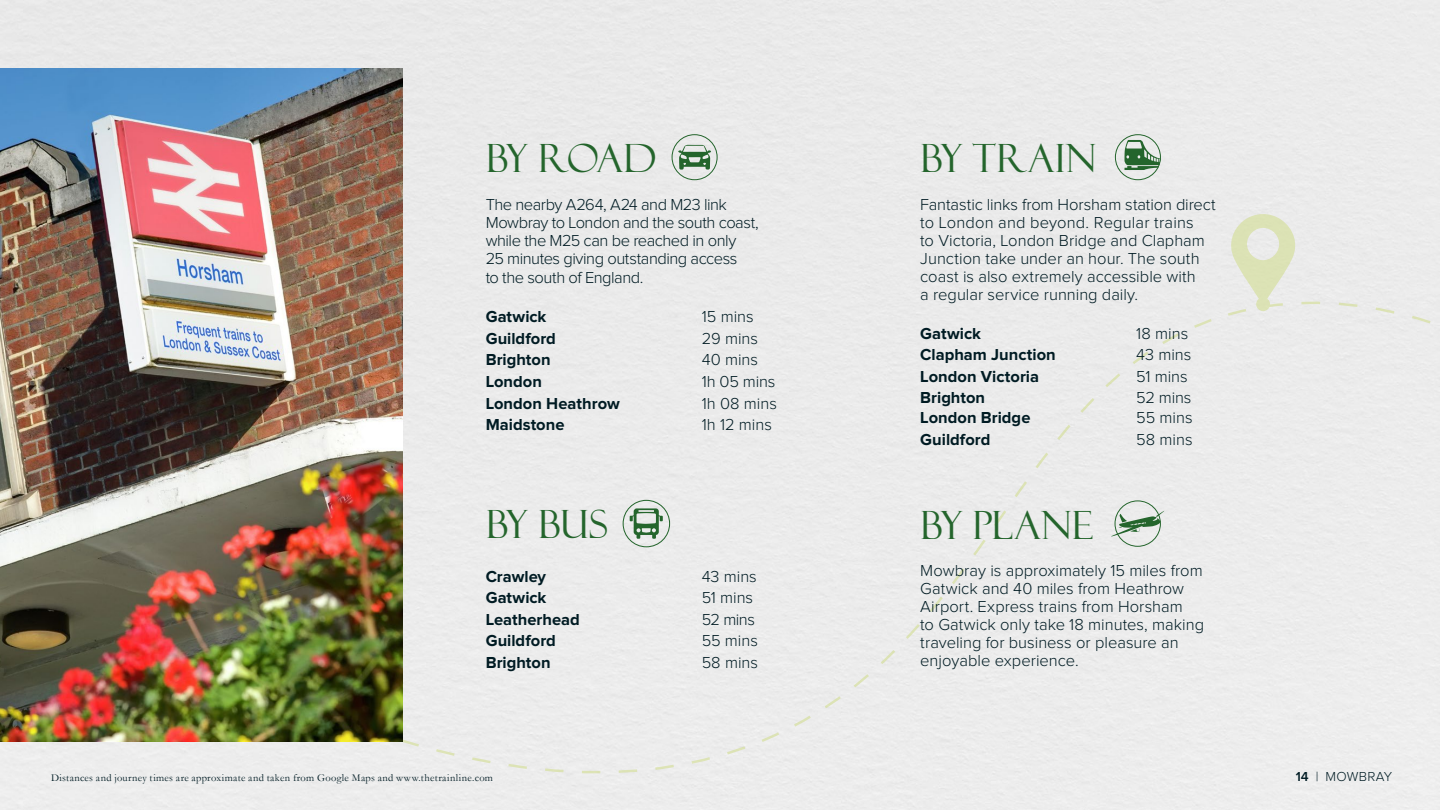
<style>
.page{position:relative;width:1440px;height:810px;background:#eaeaea}
.page>*{position:absolute;margin:0;border:0;box-sizing:border-box;transform-origin:0 0}
.t1{font:39px "Felix Titling MT Std";letter-spacing:-.01em;color:#24652c}
.t2{font:300 16.5px/18px "Proxima Nova";color:#001b23}
.t3{font:700 16.5px "Proxima Nova";color:#001b23}
.t4{font:300 16.5px/18px "Proxima Nova";letter-spacing:-.03em;color:#001b23}
.t5{font:300 13.5px "Proxima Nova";letter-spacing:.02em;color:#001b23}
.t6{font:10.5px "Garamond";letter-spacing:.03em;color:#001b23}
.s1{font-weight:600}
</style>
<div class="page">
<div style="left:294px;top:744px;width:463px;height:31px;background:#ececec"></div>
<div style="left:269px;top:307px;width:1171px;height:437px;background:#ececec"></div>
<svg style="left:1227px;top:212px;width:213px;height:182px;background:#e9eae6"></svg>
<div style="left:1256px;top:297px;width:14px;height:14px;background:#dce2b5;border-radius:50%"></div>
<img style="left:0;top:68px;width:402px;height:674px">
<svg style="left:1124px;top:140px;width:37px;height:30px"></svg>
<div style="left:1115px;top:134px;width:46px;height:46px;border:1px solid #24652c;border-radius:50%"></div>
<div style="left:672px;top:134px;width:46px;height:46px;border:1px solid #24652c;border-radius:50%"></div>
<svg style="left:678px;top:145px;width:33px;height:25px"></svg>
<div style="left:623px;top:500px;width:47px;height:47px;border:1px solid #24652c;border-radius:50%"></div>
<svg style="left:630px;top:508px;width:33px;height:31px"></svg>
<svg style="left:1111px;top:511px;width:53px;height:25px"></svg>
<div style="left:1115px;top:500px;width:46px;height:47px;border:1px solid #24652c;border-radius:50%"></div>
<h1 class="t1" style="left:486px;top:136px;width:172px">BY ROAD</h1>
<p class="t4" style="left:486px;top:196px;width:275px">The nearby A264, A24 and M23 link Mowbray to London and the south coast, while the M25 can be reached in only<br>25 minutes giving outstanding access</p>
<p class="t4" style="left:486px;top:269px;width:159px">to the south of England.</p>
<p class="t3" style="left:486px;top:309px;width:62px">Gatwick</p>
<p class="t2" style="left:702px;top:308px;width:54px">15 mins</p>
<p class="t3" style="left:486px;top:331px;width:72px">Guildford</p>
<p class="t2" style="left:702px;top:330px;width:58px">29 mins</p>
<p class="t3" style="left:486px;top:352px;width:66px">Brighton</p>
<p class="t2" style="left:702px;top:352px;width:58px">40 mins</p>
<p class="t3" style="left:486px;top:374px;width:58px">London</p>
<p class="t2" style="left:702px;top:373px;width:75px">1h 05 mins</p>
<p class="t3" style="left:486px;top:396px;width:136px">London Heathrow</p>
<p class="t2" style="left:702px;top:395px;width:77px">1h 08 mins</p>
<p class="t3" style="left:486px;top:417px;width:80px">Maidstone</p>
<p class="t2" style="left:702px;top:416px;width:72px">1h 12 mins</p>
<h1 class="t1" style="left:486px;top:502px;width:124px">BY BUS</h1>
<p class="t3" style="left:486px;top:569px;width:62px">Crawley</p>
<p class="t2" style="left:702px;top:568px;width:57px">43 mins</p>
<p class="t3" style="left:486px;top:590px;width:62px">Gatwick</p>
<p class="t2" style="left:702px;top:589px;width:53px">51 mins</p>
<p class="t3" style="left:486px;top:612px;width:96px">Leatherhead</p>
<p class="t2" style="left:702px;top:611px;width:55px">52 mins</p>
<p class="t3" style="left:486px;top:633px;width:72px">Guildford</p>
<p class="t2" style="left:702px;top:633px;width:58px">55 mins</p>
<p class="t3" style="left:486px;top:655px;width:66px">Brighton</p>
<p class="t2" style="left:702px;top:654px;width:58px">58 mins</p>
<h1 class="t1" style="left:920px;top:136px;width:178px">BY TRAIN</h1>
<p class="t2" style="left:920px;top:196px;width:297px">Fantastic links from Horsham station direct to London and beyond. Regular trains<br>to Victoria, London Bridge and Clapham Junction take under an hour. The south coast is also extremely accessible with<br>a regular service running daily.</p>
<p class="t3" style="left:920px;top:326px;width:62px">Gatwick</p>
<p class="t2" style="left:1136px;top:325px;width:54px">18 mins</p>
<p class="t3" style="left:920px;top:347px;width:137px">Clapham Junction</p>
<p class="t2" style="left:1136px;top:346px;width:57px">43 mins</p>
<p class="t3" style="left:920px;top:369px;width:120px">London Victoria</p>
<p class="t2" style="left:1136px;top:368px;width:53px">51 mins</p>
<p class="t3" style="left:920px;top:390px;width:66px">Brighton</p>
<p class="t2" style="left:1136px;top:390px;width:57px">52 mins</p>
<p class="t3" style="left:920px;top:410px;width:112px">London Bridge</p>
<p class="t2" style="left:1136px;top:409px;width:58px">55 mins</p>
<p class="t3" style="left:920px;top:432px;width:72px">Guildford</p>
<p class="t2" style="left:1136px;top:431px;width:58px">58 mins</p>
<h1 class="t1" style="left:920px;top:503px;width:174px">BY PLANE</h1>
<p class="t2" style="left:920px;top:562px;width:285px">Mowbray is approximately 15 miles from Gatwick and 40 miles from Heathrow Airport. Express trains from Horsham<br>to Gatwick only take 18 minutes, making traveling for business or pleasure an enjoyable experience.</p>
<p class="t6" style="left:51px;top:770px;width:443px">Distances and journey times are approximate and taken from Google Maps and www.thetrainline.com</p>
<p class="t5" style="left:1296px;top:771px;width:98px"><span class="s1">14</span> | MOWBRAY</p>
</div>
